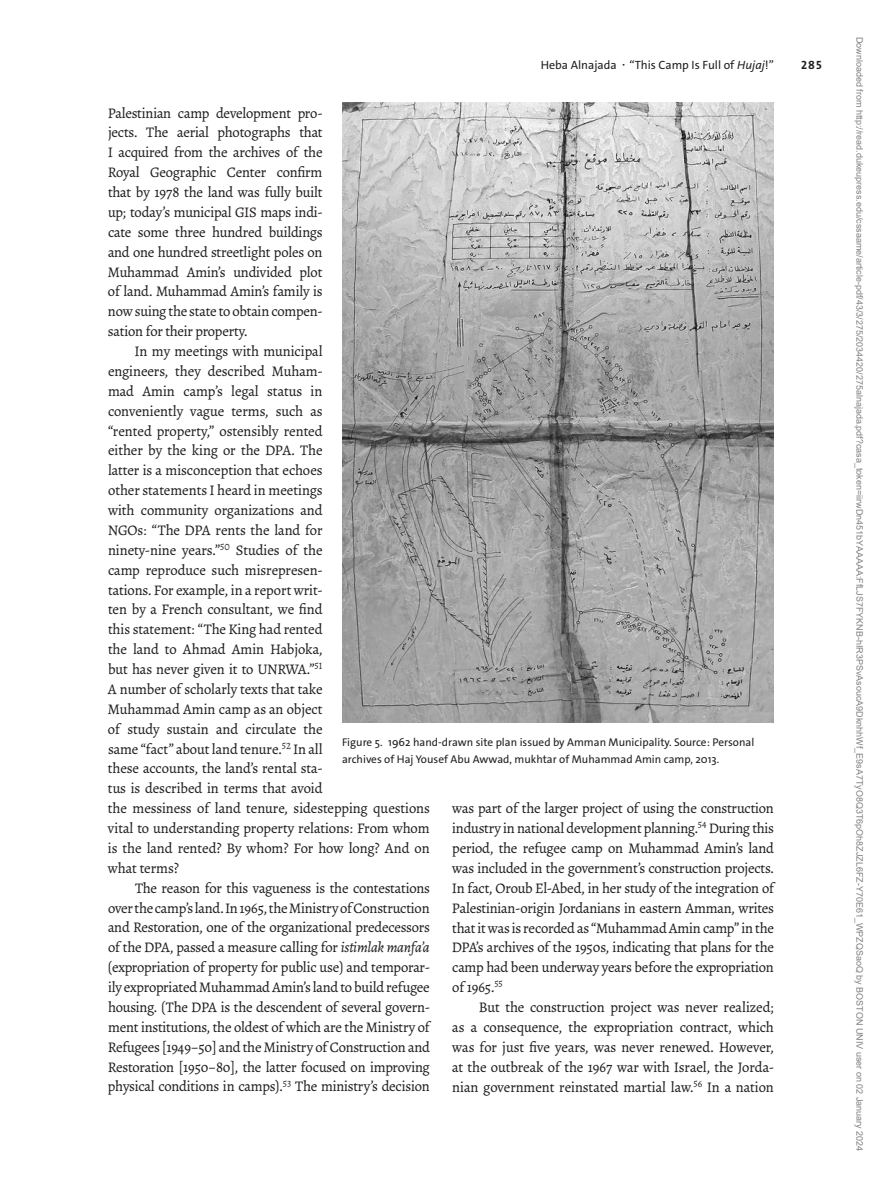
<style>
.page{position:relative;width:891px;height:1188px;background:#fff}
.page>*{position:absolute;margin:0;border:0;box-sizing:border-box;transform-origin:0 0}
.t1{font:14.7px/19.8px "Merope Basic";letter-spacing:-.005em;color:#231f20;text-align:justify}
.t2{font:12px "The Sans C4 s";color:#231f20}
.t3{font:700 12px "The Sans C4 s";color:#231f20}
.t4{font:11.25px/16.5px "The Sans C4 s";color:#231f20}
.t5{font:9px "Arial";color:#808080}
.s1{font-size:7.5px}
.s2{font-style:italic}
</style>
<div class="page">
<img style="left:342px;top:102px;width:432px;height:620px">
<p class="t2" style="left:541px;top:57px;width:235px">Heba Alnajada <span class="s1">•</span> “This Camp Is Full of <span class="s2">Hujaj</span>!”</p>
<p class="t3" style="left:801px;top:57px;width:22px">285</p>
<p class="t1" style="left:108px;top:102px;width:216px">Palestinian camp development pro&shy;jects. The aerial photographs that I acquired from the archives of the Royal Geographic Center confirm that by 1978 the land was fully built up; today’s municipal GIS maps indi&shy;cate some three hundred buildings and one hundred streetlight poles on Muhammad Amin’s undivided plot of land. Muhammad Amin’s family is now suing the state to obtain compen&shy;sation for their property.</p>
<p class="t1" style="left:108px;top:340px;width:323px;text-align:left;text-indent:27px">In my meetings with municipal<br>engineers, they described Muham-<br>mad Amin camp’s legal status in<br>conveniently vague terms, such as<br>“rented property,” ostensibly rented<br>either by the king or the DPA. The<br>latter is a misconception that echoes<br>other statements I heard in meetings<br>with community organizations and<br>NGOs: “The DPA rents the land for<br>ninety-nine years.”<sup>50</sup> Studies of the<br>camp reproduce such misrepresen-<br>tations. For example, in a report writ-<br>ten by a French consultant, we find<br>this statement: “The King had rented<br>the land to Ahmad Amin Habjoka,<br>but has never given it to UNRWA.”<sup>51<br></sup>A number of scholarly texts that take<br>Muhammad Amin camp as an object<br>of study sustain and circulate the<br>same “fact” about land tenure.<sup>52</sup> In all<br>these accounts, the land’s rental sta-<br>tus is described in terms that avoid<br>the messiness of land tenure, sidestepping questions vital to understanding property relations: From whom is the land rented? By whom? For how long? And on what terms?</p>
<p class="t1" style="left:108px;top:877px;width:323px;text-indent:27px">The reason for this vagueness is the contestations over the camp’s land. In 1965, the Ministry of Construction and Restoration, one of the organizational predecessors of the DPA, passed a measure calling for <span class="s2">istimlak manfa’a </span>(expropriation of property for public use) and temporar&shy;ily expropriated Muhammad Amin’s land to build refugee housing. (The DPA is the descendent of several govern&shy;ment institutions, the oldest of which are the Ministry of Refugees [1949–50] and the Ministry of Construction and Restoration [1950–80], the latter focused on improving physical conditions in camps).<sup>53</sup> The ministry’s decision</p>
<p class="t4" style="left:342px;top:734px;width:414px">Figure 5. 1962 hand-drawn site plan issued by Amman Municipality. Source: Personal archives of Haj Yousef Abu Awwad, mukhtar of Muhammad Amin camp, 2013.</p>
<p class="t1" style="left:452px;top:798px;width:323px">was part of the larger project of using the construction industry in national development planning.<sup>54</sup> During this period, the refugee camp on Muhammad Amin’s land was included in the government’s construction projects.<br>In fact, Oroub El-Abed, in her study of the integration of Palestinian-origin Jordanians in eastern Amman, writes that it was is recorded as “Muhammad Amin camp” in the DPA’s archives of the 1950s, indicating that plans for the camp had been underway years before the expropriation of 1965.<sup>55</sup></p>
<p class="t1" style="left:452px;top:996px;width:323px;text-indent:27px">But the construction project was never realized; as a consequence, the expropriation contract, which was for just five years, was never renewed. However, at the outbreak of the 1967 war with Israel, the Jorda&shy;nian government reinstated martial law.<sup>56</sup> In a nation</p>
<p class="t5" style="left:863px;top:37px;width:1116px;rotate:90deg">Downloaded from http://read.dukeupress.edu/cssaame/article-pdf/43/3/275/2034420/275alnajada.pdf?casa_token=iirwDn451bYAAAAA:FfLJS7FYKNB-hIR3PSvAsoucA9DknhhWf_E9sA7TyO8Q3T6pOh8ZJZL6FZ-Y70E61_WPZQSaoQ by BOSTON UNIV user on 02 January 2024</p>
</div>
